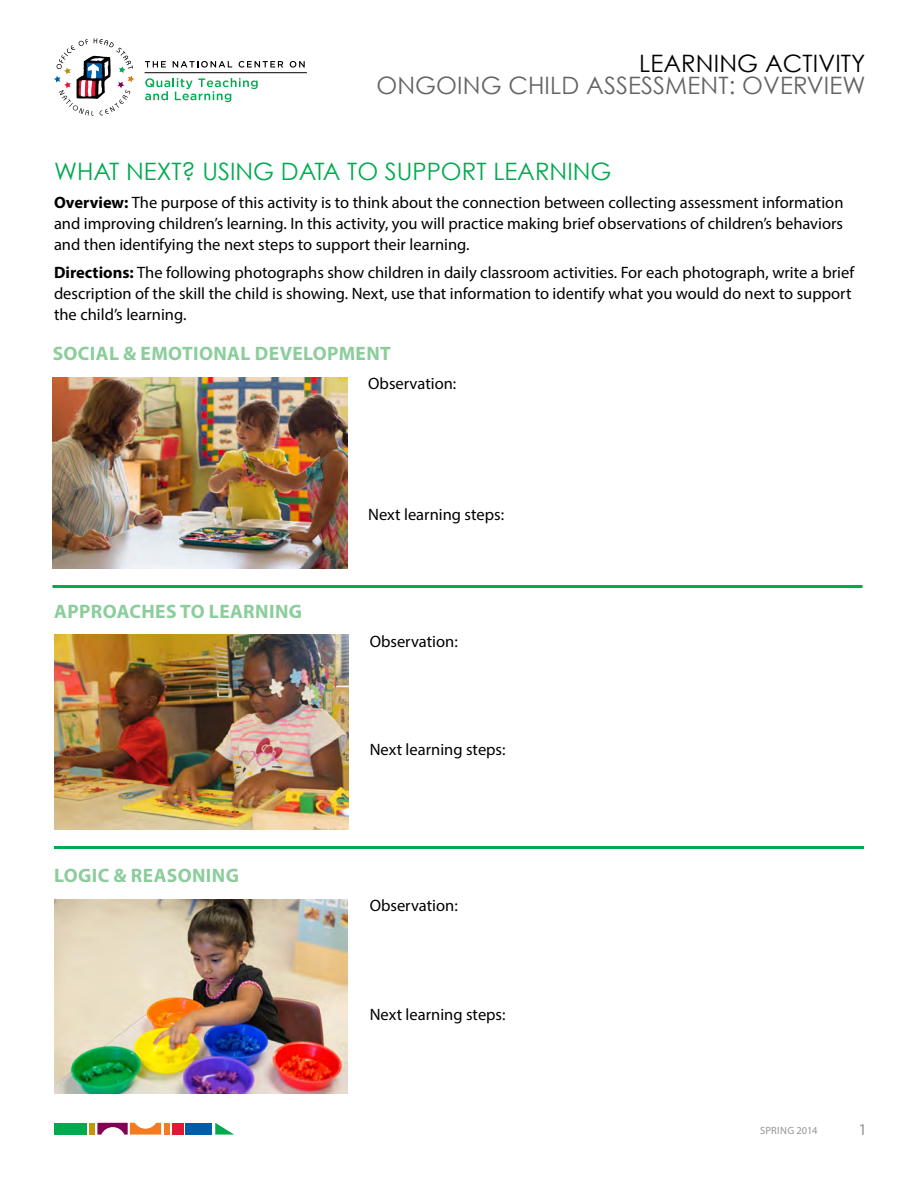
<style>
.page{position:relative;width:918px;height:1188px;background:#fff}
.page>*{position:absolute;margin:0;border:0;box-sizing:border-box;transform-origin:0 0}
.t1{font:24px/22.5px "Century Gothic";letter-spacing:.005em;color:#636466;text-align:right}
.t2{font:24px "Century Gothic";color:#00aa4f}
.t3{font:700 19.5px "Myriad Pro";letter-spacing:.02em;color:#8ccd9c}
.body{font:16.5px/21px "Myriad Pro";color:#000;text-align:justify}
.t4{font:16.5px "Myriad Pro";color:#939598}
.t5{font:10.5px "Myriad Pro";letter-spacing:.02em;color:#939598}
.s1{color:#000}
.s2{font-weight:700}
</style>
<div class="page">
<svg style="left:145px;top:61px;width:21px;height:6px"></svg>
<svg style="left:173px;top:61px;width:59px;height:7px"></svg>
<svg style="left:239px;top:61px;width:44px;height:7px"></svg>
<svg style="left:290px;top:61px;width:15px;height:7px"></svg>
<hr style="left:145px;top:72px;width:162px;height:1px;background:#000">
<svg style="left:145px;top:78px;width:113px;height:24px"></svg>
<svg style="left:54px;top:38px;width:80px;height:78px"></svg>
<div style="left:54px;top:1123px;width:33px;height:12px;background:#00aa4f"></div>
<svg style="left:97px;top:1123px;width:64px;height:12px"></svg>
<div style="left:164px;top:1123px;width:6px;height:12px;background:#f47b20"></div>
<div style="left:185px;top:1123px;width:27px;height:12px;background:#005daa"></div>
<svg style="left:215px;top:1123px;width:19px;height:12px"></svg>
<div style="left:172px;top:1123px;width:11px;height:12px;background:#e31837"></div>
<div style="left:89px;top:1123px;width:6px;height:12px;background:#c4960c"></div>
<img style="left:52px;top:378px;width:295px;height:190px">
<img style="left:54px;top:635px;width:295px;height:194px">
<img style="left:54px;top:900px;width:294px;height:194px">
<hr style="left:52px;top:585px;width:810px;height:3px;background:#00aa4f">
<hr style="left:54px;top:846px;width:810px;height:3px;background:#00aa4f">
<p class="t1" style="left:376px;top:52px;width:491px"><span class="s1">LEARNING ACTIVITY<br></span>ONGOING CHILD ASSESSMENT: OVERVIEW</p>
<h2 class="t2" style="left:54px;top:157px;width:559px">WHAT NEXT? USING DATA TO SUPPORT LEARNING</h2>
<p class="body" style="left:54px;top:191px;width:791px"><span class="s2">Overview:</span> The purpose of this activity is to think about the connection between collecting assessment information and improving children’s learning. In this activity, you will practice making brief observations of children’s behaviors and then identifying the next steps to support their learning.</p>
<p class="body" style="left:54px;top:261px;width:802px;text-align:left"><span class="s2">Directions:</span> The following photographs show children in daily classroom activities. For each photograph, write a brief description of the skill the child is showing. Next, use that information to identify what you would do next to support the child’s learning.</p>
<h3 class="t3" style="left:53px;top:341px;width:340px">SOCIAL &amp; EMOTIONAL DEVELOPMENT</h3>
<p class="body" style="left:368px;top:373px;width:90px">Observation:</p>
<h3 class="t3" style="left:54px;top:598px;width:250px">APPROACHES TO LEARNING</h3>
<h3 class="t3" style="left:54px;top:863px;width:186px">LOGIC &amp; REASONING</h3>
<p class="body" style="left:368px;top:504px;width:137px">Next learning steps:</p>
<p class="body" style="left:370px;top:630px;width:90px">Observation:</p>
<p class="body" style="left:370px;top:739px;width:137px">Next learning steps:</p>
<p class="body" style="left:370px;top:895px;width:90px">Observation:</p>
<p class="body" style="left:370px;top:1004px;width:137px">Next learning steps:</p>
<p class="t5" style="left:760px;top:1124px;width:59px">SPRING 2014</p>
<p class="t4" style="left:859px;top:1119px;width:10px">1</p>
</div>
